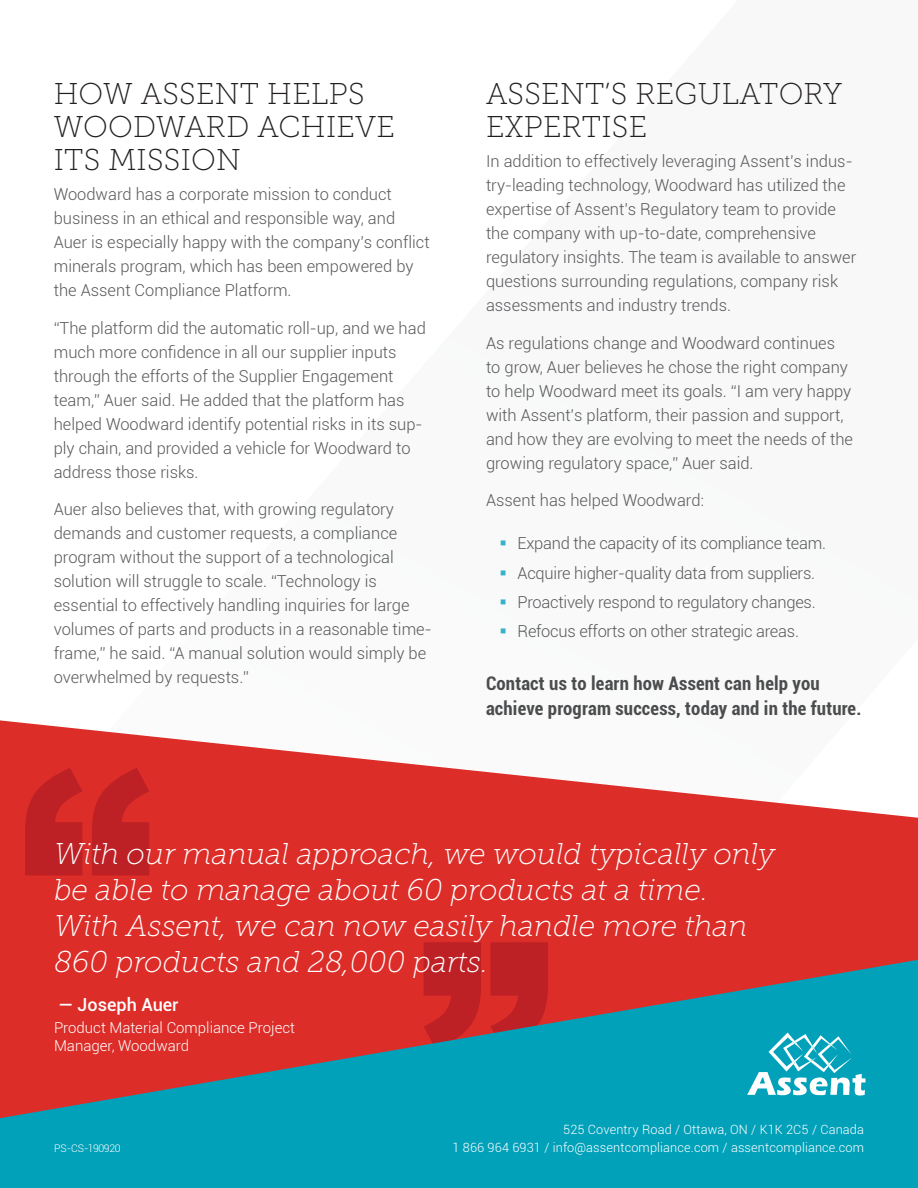
<style>
.page{position:relative;width:918px;height:1188px;background:#fff}
.page>*{position:absolute;margin:0;border:0;box-sizing:border-box;transform-origin:0 0}
.Large_Quotation_Mark{font:900 270px "Arial";color:#bd2025}
.Pull_Quote{font:italic 30px/36px "Museo Slab 100";color:#fff}
.Heading{font:30px/33px "Museo Slab 100";letter-spacing:.01em;color:#231f20}
.t1{font:700 condensed 18.75px/25.5px "Roboto";letter-spacing:.01em;color:#4b4c4d}
.Quote_Attribution{font:500 18px "Roboto";color:#fff}
.Body{font:300 16.5px/24px "Roboto";color:#57585a}
.Quote_Attribution-2{font:300 15px/18px "Roboto";color:#fff}
.t2{font:300 12.75px "Roboto";letter-spacing:.01em;color:#fff}
.t3{font:300 10.5px "Roboto";letter-spacing:-.04em;color:#fff}
.s1{color:#34b4c8}
</style>
<div class="page">
<svg style="left:0;top:720px;width:918px;height:237px;fill:#dc2d29"></svg>
<svg style="left:0;top:957px;width:918px;height:231px;fill:#01a1ba"></svg>
<svg style="left:747px;top:1032px;width:119px;height:64px"></svg>
<p class="Heading" style="left:54px;top:77px;width:343px">HOW ASSENT HELPS<br>WOODWARD ACHIEVE<br>ITS MISSION</p>
<p class="Body" style="left:54px;top:182px;width:377px">Woodward has a corporate mission to conduct business in an ethical and responsible way, and Auer is especially happy with the company’s conflict minerals program, which has been empowered by the Assent Compliance Platform.</p>
<p class="Body" style="left:54px;top:315px;width:374px">“The platform did the automatic roll-up, and we had much more confidence in all our supplier inputs through the efforts of the Supplier Engagement team,” Auer said. He added that the platform has helped Woodward identify potential risks in its sup&shy;ply chain, and provided a vehicle for Woodward to address those risks.</p>
<p class="Body" style="left:54px;top:497px;width:380px">Auer also believes that, with growing regulatory demands and customer requests, a compliance program without the support of a technological solution will struggle to scale. “Technology is essential to effectively handling inquiries for large volumes of parts and products in a reasonable time&shy;frame,” he said. “A manual solution would simply be overwhelmed by requests.”</p>
<p class="Heading" style="left:486px;top:77px;width:358px">ASSENT’S REGULATORY<br>EXPERTISE</p>
<p class="Body" style="left:486px;top:149px;width:372px">In addition to effectively leveraging Assent’s indus&shy;try-leading technology, Woodward has utilized the expertise of Assent’s Regulatory team to provide the company with up-to-date, comprehensive regulatory insights. The team is available to answer questions surrounding regulations, company risk assessments and industry trends.</p>
<p class="Body" style="left:486px;top:330px;width:369px">As regulations change and Woodward continues to grow, Auer believes he chose the right company to help Woodward meet its goals. “I am very happy with Assent’s platform, their passion and support, and how they are evolving to meet the needs of the growing regulatory space,” Auer said.</p>
<p class="Body" style="left:486px;top:488px;width:220px">Assent has helped Woodward:</p>
<p class="Body" style="left:500px;top:531px;width:328px"><span class="s1">▪</span> Expand the capacity of its compliance team.</p>
<p class="Body" style="left:500px;top:560px;width:317px"><span class="s1">▪</span> Acquire higher-quality data from suppliers.</p>
<p class="Body" style="left:500px;top:590px;width:318px"><span class="s1">▪</span> Proactively respond to regulatory changes.</p>
<p class="Body" style="left:500px;top:619px;width:301px"><span class="s1">▪</span> Refocus efforts on other strategic areas.</p>
<p class="t1" style="left:486px;top:670px;width:377px">Contact us to learn how Assent can help you achieve program success, today and in the future.</p>
<p class="Large_Quotation_Mark" style="left:18px;top:672px;width:136px">“</p>
<p class="Pull_Quote" style="left:54px;top:836px;width:723px">With our manual approach, we would typically only be able to manage about 60 products at a time.<br>With Assent, we can now easily handle more than 860 products and 28,000 parts.</p>
<p class="Quote_Attribution" style="left:58px;top:992px;width:122px">— Joseph Auer</p>
<p class="Quote_Attribution-2" style="left:54px;top:1018px;width:242px">Product Material Compliance Project<br>Manager, Woodward</p>
<p class="Large_Quotation_Mark" style="left:555px;top:1146px;width:136px;rotate:-180deg">“</p>
<p class="t2" style="left:563px;top:1121px;width:302px">525 Coventry Road / Ottawa, ON / K1K 2C5 / Canada</p>
<p class="t3" style="left:54px;top:1141px;width:68px">PS-CS-190920</p>
<p class="t2" style="left:452px;top:1139px;width:413px">1 866 964 6931 / info@assentcompliance.com / assentcompliance.com</p>
</div>
